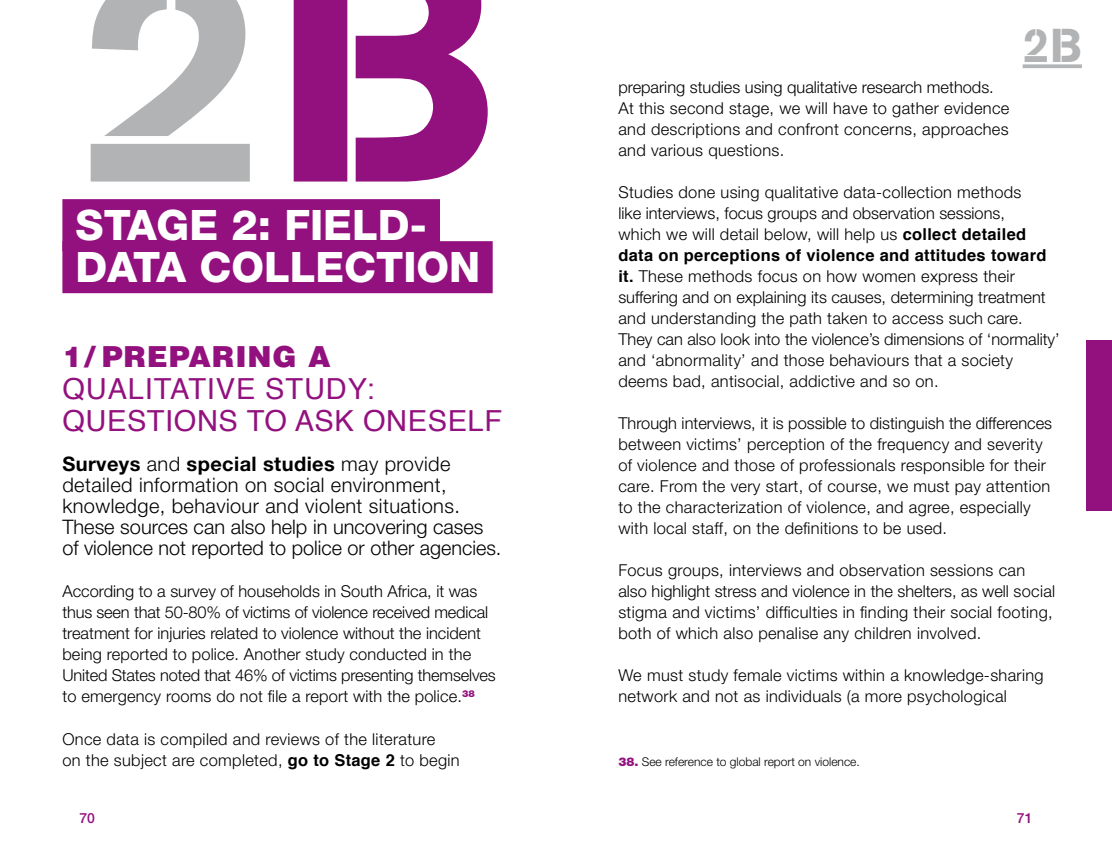
<style>
.page{position:relative;width:1112px;height:851px;background:#fff}
.page>*{position:absolute;margin:0;border:0;box-sizing:border-box;transform-origin:0 0}
.t1{font:301.4px "AG Book Stencil";color:#b1b3b4;scale:1.11 1}
.t2{font:47px "AG Book Stencil";color:#b1b3b4}
.t3{font:800 42px/42px "Helvetica Neue";color:#fff}
.t4{font:29px/32px "Helvetica";letter-spacing:.02em;color:#93117e}
.t5{font:300 20px/21px "Helvetica Neue";letter-spacing:.02em;color:#000}
.t6{font:300 16.4px/21px "Helvetica Neue";letter-spacing:.02em;color:#000}
.t7{font:300 16.4px/21px "Helvetica Neue";color:#000}
.t8{font:700 16.4px "Helvetica";letter-spacing:.02em;color:#000}
.t9{font:500 14px "Helvetica Neue";color:#93117e}
.t10{font:300 12px "Helvetica Neue";color:#000}
.s1{font-size:334.8px;color:#93117e}
.s2{font-family:"Helvetica Neue";font-weight:900}
.s3{font-weight:900}
.s4{font-weight:700}
.s5{font-family:"Helvetica";font-weight:700}
.s6{font-weight:900;color:#93117e}
</style>
<div class="page">
<div style="left:1086px;top:340px;width:25px;height:170px;background:#93117e"></div>
<svg style="left:1022px;top:64px;width:59px;height:4px"></svg>
<div style="left:62px;top:199px;width:378px;height:52px;background:#93117e"></div>
<div style="left:62px;top:241px;width:430px;height:52px;background:#93117e"></div>
<h1 class="t1" style="left:77px;top:-105px;width:381px">2<span class="s1">b</span></h1>
<h3 class="t3" style="left:76px;top:204px;width:406px">STAGE 2: FIELD-<br>DATA COLLECTION</h3>
<h3 class="t4" style="left:62px;top:340px;width:441px"><span class="s2">1/</span> <span class="s3">PREPARING A<br></span>QUALITATIVE STUDY:<br>QUESTIONS TO ASK ONESELF</h3>
<p class="t5" style="left:62px;top:453px;width:440px"><span class="s4">Surveys</span> and <span class="s4">special studies</span> may provide detailed information on social environment, knowledge, behaviour and violent situations.<br>These sources can also help in uncovering cases of violence not reported to police or other agencies.</p>
<p class="t7" style="left:62px;top:580px;width:435px">According to a survey of households in South Africa, it was thus seen that 50-80% of victims of violence received medical treatment for injuries related to violence without the incident being reported to police. Another study conducted in the United States noted that 46% of victims presenting themselves to emergency rooms do not file a report with the police.<sup>38</sup></p>
<p class="t6" style="left:62px;top:727px;width:399px">Once data is compiled and reviews of the literature<br>on the subject are completed, <span class="s5">go to Stage 2</span> to begin</p>
<h2 class="t2" style="left:1022px;top:17px;width:61px">2b</h2>
<p class="t6" style="left:618px;top:76px;width:392px">preparing studies using qualitative research methods.<br>At this second stage, we will have to gather evidence and descriptions and confront concerns, approaches and various questions.</p>
<p class="t6" style="left:618px;top:181px;width:409px">Studies done using qualitative data-collection methods like interviews, focus groups and observation sessions, which we will detail below, will help us <span class="s5">collect detailed</span></p>
<p class="t8" style="left:618px;top:240px;width:429px">data on perceptions of violence and attitudes toward</p>
<p class="t6" style="left:618px;top:265px;width:443px"><span class="s5">it.</span> These methods focus on how women express their suffering and on explaining its causes, determining treatment and understanding the path taken to access such care.<br>They can also look into the violence’s dimensions of ‘normality’ and ‘abnormality’ and those behaviours that a society deems bad, antisocial, addictive and so on.</p>
<p class="t6" style="left:618px;top:412px;width:435px">Through interviews, it is possible to distinguish the differences between victims’ perception of the frequency and severity of violence and those of professionals responsible for their care. From the very start, of course, we must pay attention to the characterization of violence, and agree, especially with local staff, on the definitions to be used.</p>
<p class="t6" style="left:618px;top:559px;width:438px">Focus groups, interviews and observation sessions can also highlight stress and violence in the shelters, as well social stigma and victims’ difficulties in finding their social footing, both of which also penalise any children involved.</p>
<p class="t6" style="left:618px;top:664px;width:427px">We must study female victims within a knowledge-sharing network and not as individuals (a more psychological</p>
<p class="t10" style="left:618px;top:754px;width:243px"><span class="s6">38.</span> See reference to global report on violence.</p>
<p class="t9" style="left:79px;top:809px;width:17px">70</p>
<p class="t9" style="left:1016px;top:809px;width:17px">71</p>
</div>
